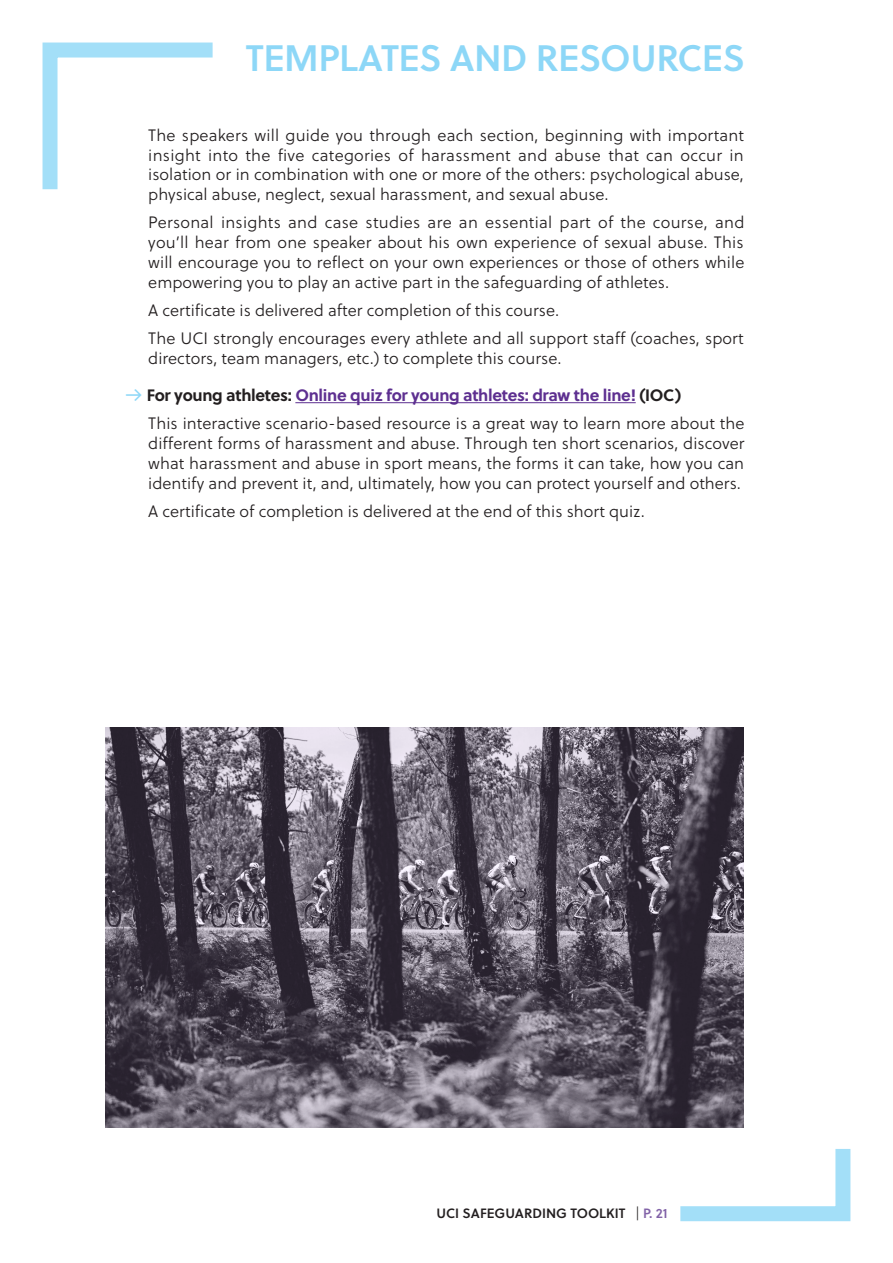
<style>
.page{position:relative;width:893px;height:1263px;background:#fff}
.page>*{position:absolute;margin:0;border:0;box-sizing:border-box;transform-origin:0 0}
.t1{font:36.75px "Soleil Sb";letter-spacing:-.015em;color:#8dd7f7}
.t2{font:300 16.5px/19.8px "Soleil";color:#231f20;text-align:justify}
.t3{font:700 16.5px "Soleil";letter-spacing:-.02em;color:#5d2f90}
.t4{font:13.5px "Soleil Sb";color:#231f20}
.s1{font-weight:400;color:#8dd7f7}
.s2{color:#231f20}
.s3{font-family:"Soleil";font-weight:300}
.s4{color:#8263a8}
</style>
<div class="page">
<svg style="left:680px;top:1149px;width:171px;height:73px"></svg>
<svg style="left:42px;top:42px;width:171px;height:148px"></svg>
<hr style="left:295px;top:402px;width:341px;height:1px;background:#5d2f90">
<img style="left:105px;top:727px;width:639px;height:401px">
<p class="t1" style="left:246px;top:30px;width:500px">TEMPLATES AND RESOURCES</p>
<p class="t2" style="left:148px;top:125px;width:597px">The speakers will guide you through each section, beginning with important insight into the five categories of harassment and abuse that can occur in isolation or in combination with one or more of the others: psychological abuse, physical abuse, neglect, sexual harassment, and sexual abuse.</p>
<p class="t2" style="left:148px;top:213px;width:598px">Personal insights and case studies are an essential part of the course, and you’ll hear from one speaker about his own experience of sexual abuse. This will encourage you to reflect on your own experiences or those of others while empowering you to play an active part in the safeguarding of athletes.</p>
<p class="t2" style="left:148px;top:300px;width:412px">A certificate is delivered after completion of this course.</p>
<p class="t2" style="left:148px;top:329px;width:597px">The UCI strongly encourages every athlete and all support staff (coaches, sport directors, team managers, etc.) to complete this course.</p>
<p class="t3" style="left:126px;top:384px;width:557px"><span class="s1">→</span> <span class="s2">For young athletes:</span> Online quiz for young athletes: draw the line! <span class="s2">(IOC)</span></p>
<p class="t2" style="left:148px;top:414px;width:598px">This interactive scenario-based resource is a great way to learn more about the different forms of harassment and abuse. Through ten short scenarios, discover what harassment and abuse in sport means, the forms it can take, how you can identify and prevent it, and, ultimately, how you can protect yourself and others.</p>
<p class="t2" style="left:148px;top:501px;width:498px">A certificate of completion is delivered at the end of this short quiz.</p>
<p class="t4" style="left:436px;top:1203px;width:233px">UCI SAFEGUARDING TOOLKIT <span class="s3">|</span> <span class="s4">P. 21</span></p>
</div>
